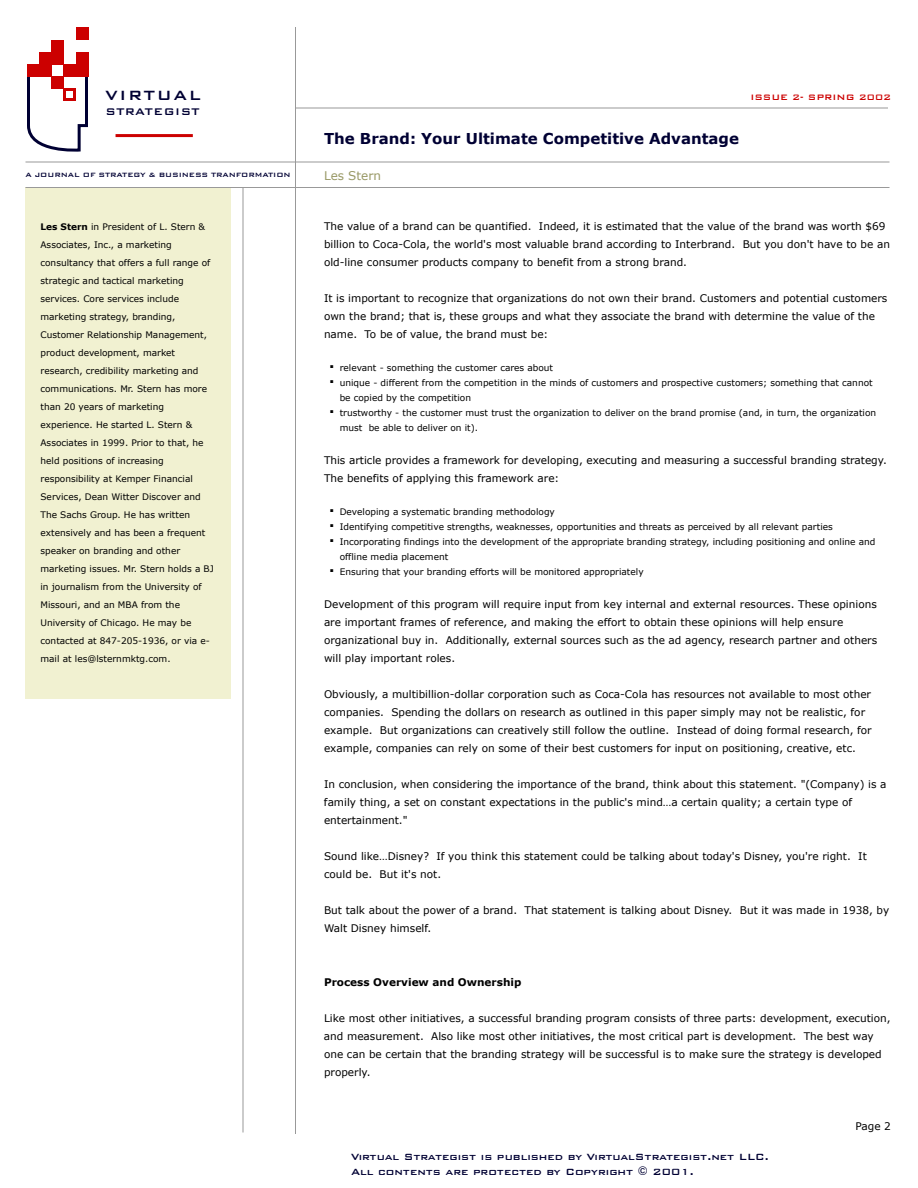
<style>
.page{position:relative;width:918px;height:1188px;background:#fff}
.page>*{position:absolute;margin:0;border:0;box-sizing:border-box;transform-origin:0 0}
.t1{font:500 17.85px "Bank Gothic Md BT";letter-spacing:.1em;color:#003}
.t2{font:700 15px "Verdana";color:#003}
.t3{font:500 12.9px "Bank Gothic Md BT";letter-spacing:.04em;color:#003}
.t4{font:500 12px/14.2px "Bank Gothic Md BT";color:#003}
.t5{font:12px "Verdana";color:#996}
.t6{font:10.5px/18px "Verdana";color:#000}
.t7{font:700 10.5px "Verdana";color:#000}
.t8{font:500 10.5px "Bank Gothic Md BT";color:#c00}
.t9{font:9px/18px "Verdana";color:#000}
.t10{font:500 8.25px "Bank Gothic Md BT";letter-spacing:-.01em;color:#003}
.s1{font-weight:700}
</style>
<div class="page">
<div style="left:76px;top:27px;width:12px;height:12px;background:#c00"></div>
<div style="left:51px;top:52px;width:13px;height:12px;background:#c00"></div>
<div style="left:64px;top:64px;width:12px;height:13px;background:#c00"></div>
<div style="left:39px;top:64px;width:12px;height:13px;background:#c00"></div>
<div style="left:51px;top:40px;width:13px;height:12px;background:#c00"></div>
<div style="left:76px;top:64px;width:12px;height:13px;background:#c00"></div>
<div style="left:76px;top:52px;width:12px;height:12px;background:#c00"></div>
<div style="left:39px;top:52px;width:12px;height:12px;background:#c00"></div>
<svg style="left:27px;top:74px;width:62px;height:78px"></svg>
<div style="left:27px;top:64px;width:12px;height:13px;background:#c00"></div>
<hr style="left:116px;top:134px;width:77px;height:3px;background:#c00">
<div style="left:26px;top:188px;width:205px;height:511px;background:#f1f1d1"></div>
<hr style="left:295px;top:27px;width:1px;height:1107px;background:#999">
<hr style="left:243px;top:188px;width:1px;height:944px;background:#999">
<hr style="left:296px;top:108px;width:592px;height:1px;background:#999">
<hr style="left:26px;top:162px;width:864px;height:1px;background:#999">
<hr style="left:26px;top:187px;width:864px;height:1px;background:#999">
<h1 class="t1" style="left:105px;top:86px;width:97px">virtual</h1>
<p class="t3" style="left:105px;top:105px;width:96px">strategist</p>
<p class="t10" style="left:26px;top:170px;width:267px">a journal of strategy F business tranformation</p>
<p class="t9" style="left:40px;top:217px;width:175px"><span class="s1">Les Stern</span> in President of L. Stern &amp; Associates, Inc., a marketing consultancy that offers a full range of strategic and tactical marketing services. Core services include marketing strategy, branding, Customer Relationship Management, product development, market research, credibility marketing and communications. Mr. Stern has more than 20 years of marketing experience. He started L. Stern &amp; Associates in 1999. Prior to that, he held positions of increasing responsibility at Kemper Financial Services, Dean Witter Discover and The Sachs Group. He has written extensively and has been a frequent speaker on branding and other marketing issues. Mr. Stern holds a BJ in journalism from the University of Missouri, and an MBA from the University of Chicago. He may be contacted at 847-205-1936, or via e&shy;mail at les@lsternmktg.com.</p>
<h2 class="t2" style="left:324px;top:129px;width:417px">The Brand: Your Ultimate Competitive Advantage</h2>
<p class="t5" style="left:324px;top:168px;width:59px">Les Stern</p>
<p class="t8" style="left:751px;top:91px;width:142px">issue RM spring RPPR</p>
<p class="t6" style="left:324px;top:216px;width:567px">The value of a brand can be quantified. Indeed, it is estimated that the value of the brand was worth $69 billion to Coca-Cola, the world's most valuable brand according to Interbrand. But you don't have to be an old-line consumer products company to benefit from a strong brand.</p>
<p class="t6" style="left:324px;top:288px;width:565px">It is important to recognize that organizations do not own their brand. Customers and potential customers own the brand; that is, these groups and what they associate the brand with determine the value of the name. To be of value, the brand must be:</p>
<p class="t9" style="left:329px;top:358px;width:226px"><sup>.</sup> relevant - something the customer cares about</p>
<p class="t9" style="left:329px;top:373px;width:545px"><sup>.</sup> unique - different from the competition in the minds of customers and prospective customers; something that cannot</p>
<p class="t9" style="left:340px;top:388px;width:133px">be copied by the competition</p>
<p class="t9" style="left:329px;top:403px;width:549px"><sup>.</sup> trustworthy - the customer must trust the organization to deliver on the brand promise (and, in turn, the organization</p>
<p class="t9" style="left:340px;top:418px;width:140px">must be able to deliver on it).</p>
<p class="t6" style="left:324px;top:450px;width:564px">This article provides a framework for developing, executing and measuring a successful branding strategy.<br>The benefits of applying this framework are:</p>
<p class="t9" style="left:329px;top:502px;width:227px"><sup>.</sup> Developing a systematic branding methodology</p>
<p class="t9" style="left:329px;top:517px;width:505px"><sup>.</sup> Identifying competitive strengths, weaknesses, opportunities and threats as perceived by all relevant parties</p>
<p class="t9" style="left:329px;top:532px;width:548px"><sup>.</sup> Incorporating findings into the development of the appropriate branding strategy, including positioning and online and</p>
<p class="t9" style="left:340px;top:547px;width:110px">offline media placement</p>
<p class="t9" style="left:329px;top:562px;width:316px"><sup>.</sup> Ensuring that your branding efforts will be monitored appropriately</p>
<p class="t6" style="left:324px;top:594px;width:555px">Development of this program will require input from key internal and external resources. These opinions are important frames of reference, and making the effort to obtain these opinions will help ensure organizational buy in. Additionally, external sources such as the ad agency, research partner and others will play important roles.</p>
<p class="t6" style="left:324px;top:684px;width:549px">Obviously, a multibillion-dollar corporation such as Coca-Cola has resources not available to most other companies. Spending the dollars on research as outlined in this paper simply may not be realistic, for example. But organizations can creatively still follow the outline. Instead of doing formal research, for example, companies can rely on some of their best customers for input on positioning, creative, etc.</p>
<p class="t6" style="left:324px;top:774px;width:564px">In conclusion, when considering the importance of the brand, think about this statement. "(Company) is a family thing, a set on constant expectations in the public's mind…a certain quality; a certain type of entertainment."</p>
<p class="t6" style="left:324px;top:846px;width:544px">Sound like…Disney? If you think this statement could be talking about today's Disney, you're right. It could be. But it's not.</p>
<p class="t6" style="left:324px;top:900px;width:567px">But talk about the power of a brand. That statement is talking about Disney. But it was made in 1938, by<br>Walt Disney himself.</p>
<p class="t7" style="left:324px;top:975px;width:199px">Process Overview and Ownership</p>
<p class="t6" style="left:324px;top:1008px;width:568px">Like most other initiatives, a successful branding program consists of three parts: development, execution, and measurement. Also like most other initiatives, the most critical part is development. The best way one can be certain that the branding strategy will be successful is to make sure the strategy is developed properly.</p>
<p class="t4" style="left:351px;top:1150px;width:419px">vŒ˜š›„’ sš˜„šˆŠŒ™š Œ™ –›…’Œ™‹ˆ‡ … vŒ˜š›„’sš˜„šˆŠŒ™šN”ˆš llcN a’’ †•”šˆ”š™ „˜ˆ –˜•šˆ†šˆ‡ … c•– ˜ŒŠ‹š Ð RPPQN</p>
<p class="t6" style="left:855px;top:1116px;width:37px">Page 2</p>
</div>
